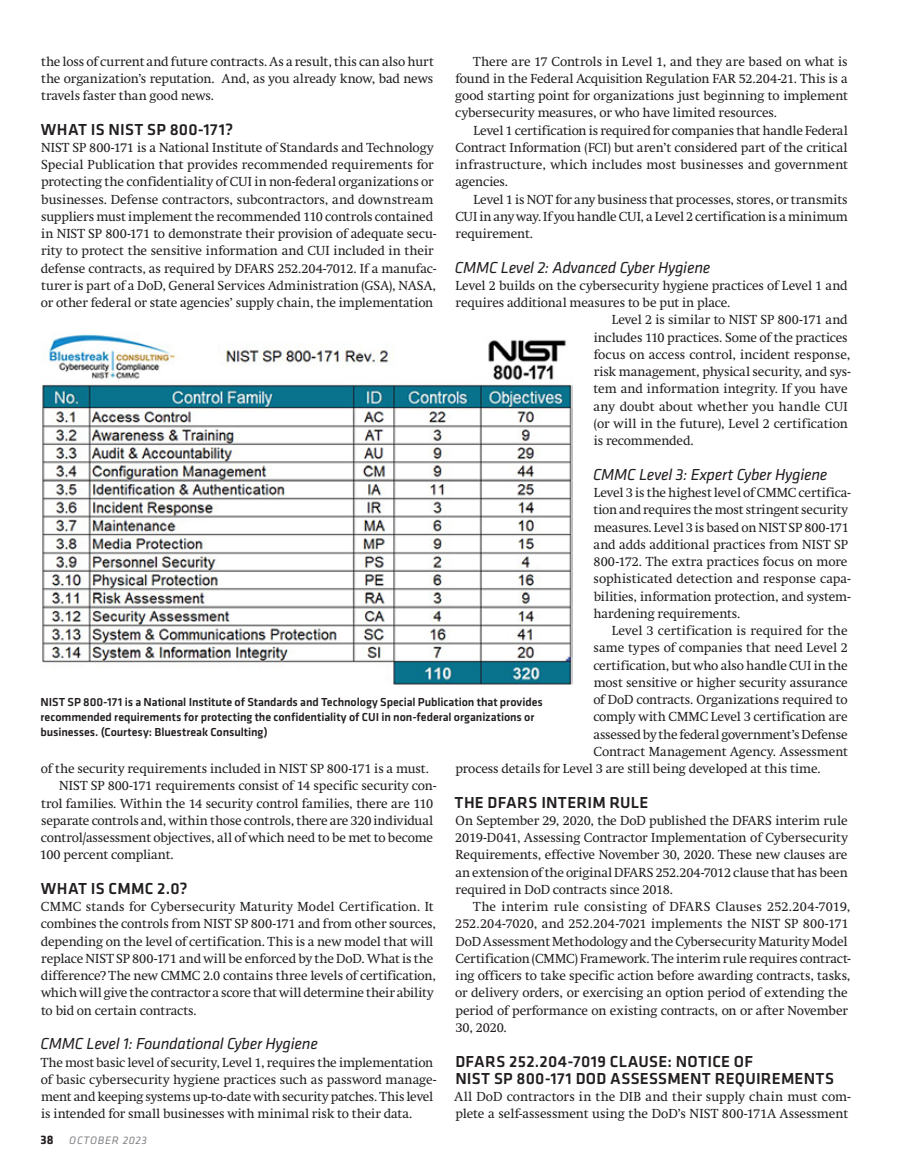
<style>
.page{position:relative;width:905px;height:1175px;background:#fff}
.page>*{position:absolute;margin:0;border:0;box-sizing:border-box;transform-origin:0 0}
.t1{font:500 16.5px/17.2px "Klavika Basic";letter-spacing:.015em;color:#231f20}
.t2{font:italic 16.5px "Klavika Basic";letter-spacing:-.015em;color:#231f20}
.t3{font:12.9px/17.2px "Swift";letter-spacing:-.005em;color:#231f20}
.t4{font:12.9px "Swift";letter-spacing:.015em;color:#231f20}
.t5{font:500 12px/15px "Klavika Basic";letter-spacing:-.005em;color:#231f20}
.t6{font:italic 11.25px "Klavika Basic";letter-spacing:.06em;color:#808285}
.s1{font-weight:700;font-style:normal;font-size:12.75px;color:#231f20}
</style>
<div class="page">
<img style="left:42px;top:334px;width:530px;height:351px">
<p class="t3" style="left:41px;top:52px;width:394px;text-align:justify">the loss of current and future contracts. As a result, this can also hurt the organization’s reputation. And, as you already know, bad news travels faster than good news.</p>
<p class="t1" style="left:41px;top:120px;width:194px">WHAT IS NIST SP 800-171?</p>
<p class="t3" style="left:41px;top:139px;width:397px">NIST SP 800-171 is a National Institute of Standards and Technology Special Publication that provides recommended requirements for protecting the confidentiality of CUI in non-federal organizations or businesses. Defense contractors, subcontractors, and downstream suppliers must implement the recommended 110 controls contained in NIST SP 800-171 to demonstrate their provision of adequate secu&shy;rity to protect the sensitive information and CUI included in their defense contracts, as required by DFARS 252.204-7012. If a manufac&shy;turer is part of a DoD, General Services Administration (GSA), NASA, or other federal or state agencies’ supply chain, the implementation</p>
<p class="t3" style="left:455px;top:52px;width:394px;text-align:justify;text-indent:18px">There are 17 Controls in Level 1, and they are based on what is found in the Federal Acquisition Regulation FAR 52.204-21. This is a good starting point for organizations just beginning to implement cybersecurity measures, or who have limited resources.</p>
<p class="t3" style="left:455px;top:121px;width:394px;text-align:justify;text-indent:18px">Level 1 certification is required for companies that handle Federal Contract Information (FCI) but aren’t considered part of the critical infrastructure, which includes most businesses and government agencies.</p>
<p class="t3" style="left:455px;top:190px;width:394px;text-align:justify;text-indent:18px">Level 1 is NOT for any business that processes, stores, or transmits CUI in any way. If you handle CUI, a Level 2 certification is a minimum requirement.</p>
<p class="t2" style="left:455px;top:257px;width:257px">CMMC Level 2: Advanced Cyber Hygiene</p>
<p class="t3" style="left:455px;top:277px;width:393px">Level 2 builds on the cybersecurity hygiene practices of Level 1 and</p>
<p class="t3" style="left:455px;top:294px;width:276px">requires additional measures to be put in place.</p>
<p class="t3" style="left:611px;top:311px;width:237px">Level 2 is similar to NIST SP 800-171 and</p>
<p class="t3" style="left:593px;top:328px;width:255px">includes 110 practices. Some of the practices</p>
<p class="t3" style="left:593px;top:346px;width:258px">focus on access control, incident response,</p>
<p class="t3" style="left:593px;top:363px;width:258px">risk management, physical security, and sys-</p>
<p class="t3" style="left:593px;top:380px;width:255px">tem and information integrity. If you have</p>
<p class="t3" style="left:593px;top:397px;width:256px">any doubt about whether you handle CUI</p>
<p class="t4" style="left:594px;top:416px;width:255px">(or will in the future), Level 2 certification</p>
<p class="t3" style="left:593px;top:432px;width:102px">is recommended.</p>
<p class="t2" style="left:593px;top:464px;width:236px">CMMC Level 3: Expert Cyber Hygiene</p>
<p class="t3" style="left:593px;top:484px;width:259px">Level 3 is the highest level of CMMC certifica&shy;tion and requires the most stringent security measures. Level 3 is based on NIST SP 800-171 and adds additional practices from NIST SP 800-172. The extra practices focus on more sophisticated detection and response capa&shy;bilities, information protection, and system&shy;hardening requirements.</p>
<p class="t3" style="left:611px;top:622px;width:237px">Level 3 certification is required for the</p>
<p class="t3" style="left:593px;top:639px;width:256px">same types of companies that need Level 2</p>
<p class="t3" style="left:593px;top:656px;width:256px">certification, but who also handle CUI in the</p>
<p class="t3" style="left:593px;top:673px;width:255px">most sensitive or higher security assurance</p>
<p class="t3" style="left:593px;top:691px;width:256px">of DoD contracts. Organizations required to</p>
<p class="t3" style="left:593px;top:708px;width:256px">comply with CMMC Level 3 certification are</p>
<p class="t3" style="left:593px;top:725px;width:255px">assessed by the federal government’s Defense</p>
<p class="t3" style="left:593px;top:742px;width:256px">Contract Management Agency. Assessment</p>
<p class="t3" style="left:455px;top:760px;width:367px">process details for Level 3 are still being developed at this time.</p>
<p class="t1" style="left:454px;top:793px;width:195px">THE DFARS INTERIM RULE</p>
<p class="t3" style="left:455px;top:811px;width:394px;text-align:justify">On September 29, 2020, the DoD published the DFARS interim rule 2019-D041, Assessing Contractor Implementation of Cybersecurity Requirements, effective November 30, 2020. These new clauses are an extension of the original DFARS 252.204-7012 clause that has been required in DoD contracts since 2018.</p>
<p class="t3" style="left:455px;top:898px;width:397px;text-indent:18px">The interim rule consisting of DFARS Clauses 252.204-7019, 252.204-7020, and 252.204-7021 implements the NIST SP 800-171<br>DoD Assessment Methodology and the Cybersecurity Maturity Model Certification (CMMC) Framework. The interim rule requires contract&shy;ing officers to take specific action before awarding contracts, tasks, or delivery orders, or exercising an option period of extending the period of performance on existing contracts, on or after November 30, 2020.</p>
<p class="t1" style="left:455px;top:1052px;width:380px">DFARS 252.204-7019 CLAUSE: NOTICE OF<br>NIST SP 800-171 DOD ASSESSMENT REQUIREMENTS</p>
<p class="t3" style="left:454px;top:1087px;width:397px">All DoD contractors in the DIB and their supply chain must com&shy;plete a self-assessment using the DoD’s NIST 800-171A Assessment</p>
<p class="t5" style="left:40px;top:694px;width:504px">NIST SP 800-171 is a National Institute of Standards and Technology Special Publication that provides recommended requirements for protecting the confidentiality of CUI in non-federal organizations or businesses. (Courtesy: Bluestreak Consulting)</p>
<p class="t3" style="left:41px;top:760px;width:389px">of the security requirements included in NIST SP 800-171 is a must.</p>
<p class="t3" style="left:59px;top:777px;width:378px">NIST SP 800-171 requirements consist of 14 specific security con-</p>
<p class="t3" style="left:41px;top:794px;width:393px">trol families. Within the 14 security control families, there are 110</p>
<p class="t3" style="left:41px;top:811px;width:393px">separate controls and, within those controls, there are 320 individual</p>
<p class="t3" style="left:41px;top:829px;width:394px">control/assessment objectives, all of which need to be met to become</p>
<p class="t3" style="left:40px;top:846px;width:135px">100 percent compliant.</p>
<p class="t1" style="left:41px;top:879px;width:148px">WHAT IS CMMC 2.0?</p>
<p class="t3" style="left:41px;top:898px;width:397px">CMMC stands for Cybersecurity Maturity Model Certification. It combines the controls from NIST SP 800-171 and from other sources, depending on the level of certification. This is a new model that will replace NIST SP 800-171 and will be enforced by the DoD. What is the difference? The new CMMC 2.0 contains three levels of certification, which will give the contractor a score that will determine their ability to bid on certain contracts.</p>
<p class="t2" style="left:41px;top:1033px;width:279px">CMMC Level 1: Foundational Cyber Hygiene</p>
<p class="t3" style="left:41px;top:1053px;width:397px">The most basic level of security, Level 1, requires the implementation of basic cybersecurity hygiene practices such as password manage&shy;ment and keeping systems up-to-date with security patches. This level is intended for small businesses with minimal risk to their data.</p>
<p class="t6" style="left:40px;top:1133px;width:108px"><span class="s1">38</span> OCTOBER 2023</p>
</div>
